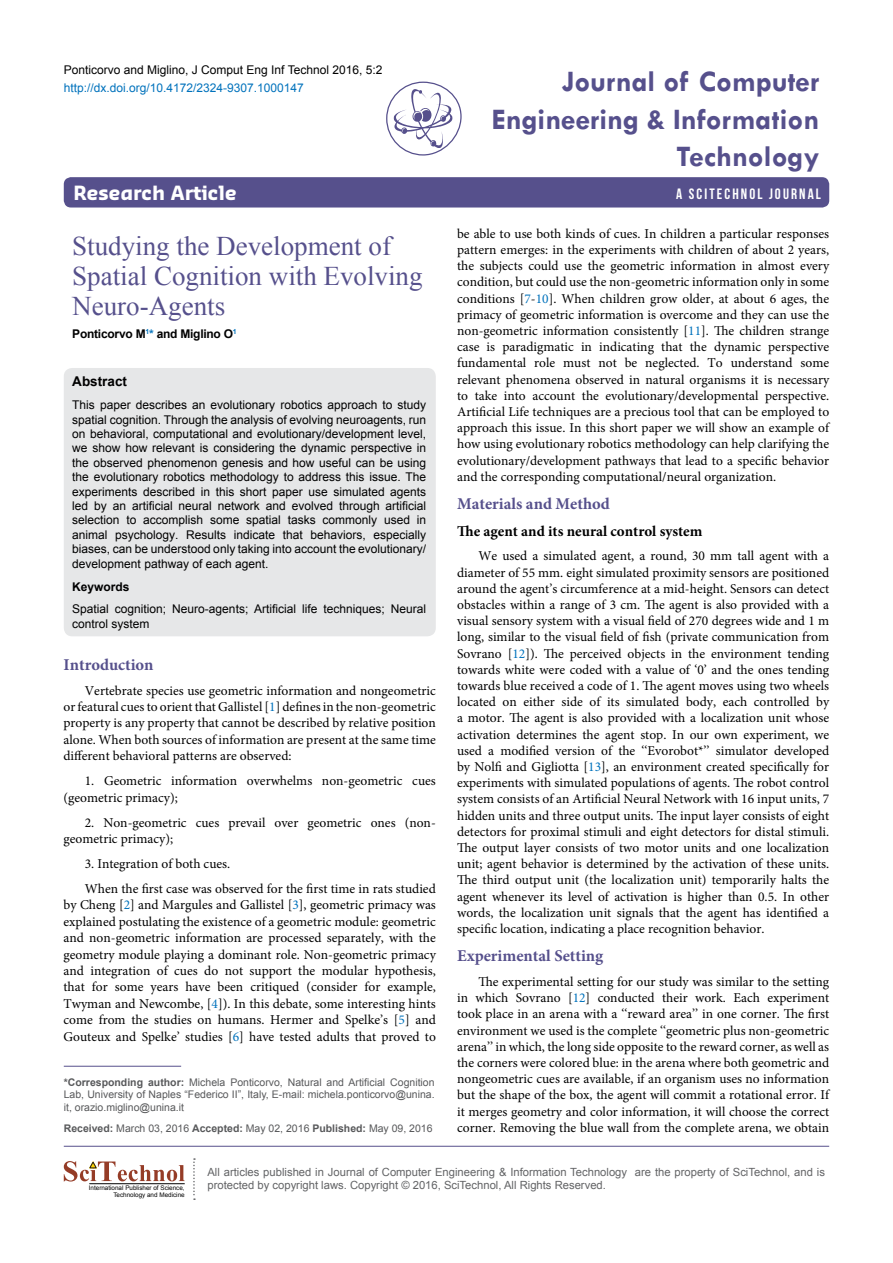
<style>
.page{position:relative;width:893px;height:1263px;background:#fff}
.page>*{position:absolute;margin:0;border:0;box-sizing:border-box;transform-origin:0 0}
.t1{font:700 30px/37.5px "Tw Cen";color:#56508c;text-align:right}
.t2{font:27px/30px "Times New Roman";color:#56508c}
.t3{font:700 19.2px "Sansa";color:#fff}
.t4{font:700 16.5px "Minion Pro";color:#56508c}
.t5{font:700 15px "Minion Pro";color:#000}
.t6{font:15px "Bebas Neue";letter-spacing:.14em;color:#fff}
.t7{font:13.5px/16.2px "Minion Pro";color:#000;text-align:justify}
.t8{font:700 13.5px "Arial";color:#000}
.t9{font:12px/14.4px "Arial";color:#000;text-align:justify}
.t10{font:12px "Arial";color:#0072bc}
.t11{font:700 12px "Arial";letter-spacing:-.02em;color:#000}
.t12{font:700 12px "Arial";color:#000}
.t13{font:11.25px "Arial";color:#636466}
.t14{font:10.5px/12.6px "Arial";color:#58595b;text-align:justify}
.t15{font:6.3px "Arial";color:#000}
.s1{color:#0072bc}
.s2{font-weight:700}
</style>
<div class="page">
<div style="left:64px;top:177px;width:765px;height:30px;background:#56508c;border-radius:7px"></div>
<hr style="left:64px;top:1146px;width:765px;height:1px;background:#56508c">
<svg style="left:394px;top:89px;width:59px;height:59px"></svg>
<div style="left:386px;top:82px;width:76px;height:74px;border:1px solid #56508c;border-radius:36px"></div>
<svg style="left:193px;top:1158px;width:2px;height:42px"></svg>
<svg style="left:64px;top:1161px;width:121px;height:20px"></svg>
<hr style="left:89px;top:1183px;width:96px;height:1px;background:#000">
<div style="left:64px;top:368px;width:372px;height:268px;background:#e6e7e8;border-radius:9px"></div>
<hr style="left:64px;top:1066px;width:117px;height:1px;background:#56508c">
<p class="t9" style="left:64px;top:62px;width:320px">Ponticorvo and Miglino, J Comput Eng Inf Technol 2016, 5:2</p>
<p class="t10" style="left:64px;top:80px;width:242px">http://dx.doi.org/10.4172/2324-9307.1000147</p>
<h1 class="t1" style="left:491px;top:62px;width:330px">Journal of Computer<br>Engineering &amp; Information<br>Technology</h1>
<h3 class="t3" style="left:74px;top:181px;width:165px">Research Article</h3>
<p class="t6" style="left:676px;top:186px;width:146px">A SCITECHNOL JOURNAL</p>
<h2 class="t2" style="left:72px;top:231px;width:352px">Studying the Development of<br>Spatial Cognition with Evolving<br>Neuro-Agents</h2>
<p class="t11" style="left:72px;top:326px;width:166px">Ponticorvo M<sup>1</sup><span class="s1">*</span> and Miglino O<sup>1</sup></p>
<p class="t8" style="left:72px;top:373px;width:56px">Abstract</p>
<p class="t9" style="left:72px;top:398px;width:355px">This paper describes an evolutionary robotics approach to study spatial cognition. Through the analysis of evolving neuroagents, run on behavioral, computational and evolutionary/development level, we show how relevant is considering the dynamic perspective in the observed phenomenon genesis and how useful can be using the evolutionary robotics methodology to address this issue. The experiments described in this short paper use simulated agents led by an artificial neural network and evolved through artificial selection to accomplish some spatial tasks commonly used in animal psychology. Results indicate that behaviors, especially biases, can be understood only taking into account the evolutionary/ development pathway of each agent.</p>
<p class="t12" style="left:72px;top:578px;width:59px">Keywords</p>
<p class="t9" style="left:72px;top:602px;width:355px">Spatial cognition; Neuro-agents; Artificial life techniques; Neural control system</p>
<p class="t4" style="left:64px;top:653px;width:92px">Introduction</p>
<p class="t7" style="left:64px;top:682px;width:374px;text-indent:21px">Vertebrate species use geometric information and nongeometric or featural cues to orient that Gallistel [<span class="s1">1</span>] defines in the non-geometric property is any property that cannot be described by relative position alone. When both sources of information are present at the same time different behavioral patterns are observed:</p>
<p class="t7" style="left:64px;top:773px;width:374px;text-indent:21px">1. Geometric information overwhelms non-geometric cues (geometric primacy);</p>
<p class="t7" style="left:64px;top:814px;width:374px;text-indent:21px">2. Non-geometric cues prevail over geometric ones (non&shy;geometric primacy);</p>
<p class="t7" style="left:85px;top:851px;width:353px;line-height:24.9px">3. Integration of both cues.<br>When the first case was observed for the first time in rats studied</p>
<p class="t7" style="left:64px;top:897px;width:374px">by Cheng [<span class="s1">2</span>] and Margules and Gallistel [<span class="s1">3</span>], geometric primacy was explained postulating the existence of a geometric module: geometric and non-geometric information are processed separately, with the geometry module playing a dominant role. Non-geometric primacy and integration of cues do not support the modular hypothesis, that for some years have been critiqued (consider for example, Twyman and Newcombe, [<span class="s1">4</span>]). In this debate, some interesting hints come from the studies on humans. Hermer and Spelke’s [<span class="s1">5</span>] and Gouteux and Spelke’ studies [<span class="s1">6</span>] have tested adults that proved to</p>
<p class="t14" style="left:64px;top:1076px;width:372px"><span class="s2">*Corresponding author:</span> Michela Ponticorvo, Natural and Artificial Cognition Lab, University of Naples “Federico II”, Italy, E-mail: michela.ponticorvo@unina. it, orazio.miglino@unina.it</p>
<p class="t14" style="left:64px;top:1122px;width:370px"><span class="s2">Received:</span> March 03, 2016 <span class="s2">Accepted:</span> May 02, 2016 <span class="s2">Published:</span> May 09, 2016</p>
<p class="t7" style="left:457px;top:225px;width:374px">be able to use both kinds of cues. In children a particular responses pattern emerges: in the experiments with children of about 2 years, the subjects could use the geometric information in almost every condition, but could use the non-geometric information only in some conditions [<span class="s1">7</span>-<span class="s1">10</span>]. When children grow older, at about 6 ages, the primacy of geometric information is overcome and they can use the non-geometric information consistently [<span class="s1">11</span>]. The children strange case is paradigmatic in indicating that the dynamic perspective fundamental role must not be neglected. To understand some relevant phenomena observed in natural organisms it is necessary to take into account the evolutionary/developmental perspective.<br>Artificial Life techniques are a precious tool that can be employed to approach this issue. In this short paper we will show an example of how using evolutionary robotics methodology can help clarifying the evolutionary/development pathways that lead to a specific behavior and the corresponding computational/neural organization.</p>
<p class="t4" style="left:457px;top:492px;width:154px">Materials and Method</p>
<p class="t5" style="left:457px;top:520px;width:247px">The agent and its neural control system</p>
<p class="t7" style="left:457px;top:548px;width:374px;text-indent:21px">We used a simulated agent, a round, 30 mm tall agent with a diameter of 55 mm. eight simulated proximity sensors are positioned around the agent’s circumference at a mid-height. Sensors can detect obstacles within a range of 3 cm. The agent is also provided with a visual sensory system with a visual field of 270 degrees wide and 1 m long, similar to the visual field of fish (private communication from Sovrano [<span class="s1">12</span>]). The perceived objects in the environment tending towards white were coded with a value of ‘0’ and the ones tending towards blue received a code of 1. The agent moves using two wheels located on either side of its simulated body, each controlled by a motor. The agent is also provided with a localization unit whose activation determines the agent stop. In our own experiment, we used a modified version of the ‘‘Evorobot*’’ simulator developed by Nolfi and Gigliotta [<span class="s1">13</span>], an environment created specifically for experiments with simulated populations of agents. The robot control system consists of an Artificial Neural Network with 16 input units, 7 hidden units and three output units. The input layer consists of eight detectors for proximal stimuli and eight detectors for distal stimuli.<br>The output layer consists of two motor units and one localization unit; agent behavior is determined by the activation of these units.<br>The third output unit (the localization unit) temporarily halts the agent whenever its level of activation is higher than 0.5. In other words, the localization unit signals that the agent has identified a specific location, indicating a place recognition behavior.</p>
<p class="t4" style="left:457px;top:944px;width:148px">Experimental Setting</p>
<p class="t7" style="left:457px;top:974px;width:374px;text-indent:21px">The experimental setting for our study was similar to the setting in which Sovrano [<span class="s1">12</span>] conducted their work. Each experiment took place in an arena with a ‘‘reward area’’ in one corner. The first environment we used is the complete ‘‘geometric plus non-geometric arena’’ in which, the long side opposite to the reward corner, as well as the corners were colored blue: in the arena where both geometric and nongeometric cues are available, if an organism uses no information but the shape of the box, the agent will commit a rotational error. If it merges geometry and color information, it will choose the correct corner. Removing the blue wall from the complete arena, we obtain</p>
<p class="t13" style="left:207px;top:1164px;width:619px">All articles published in Journal of Computer Engineering &amp; Information Technology are the property of SciTechnol, and is</p>
<p class="t15" style="left:89px;top:1183px;width:97px">International Publisher of Science,</p>
<p class="t13" style="left:207px;top:1178px;width:400px">protected by copyright laws. Copyright © 2016, SciTechnol, All Rights Reserved.</p>
<p class="t15" style="left:113px;top:1191px;width:73px">Technology and Medicine</p>
</div>
